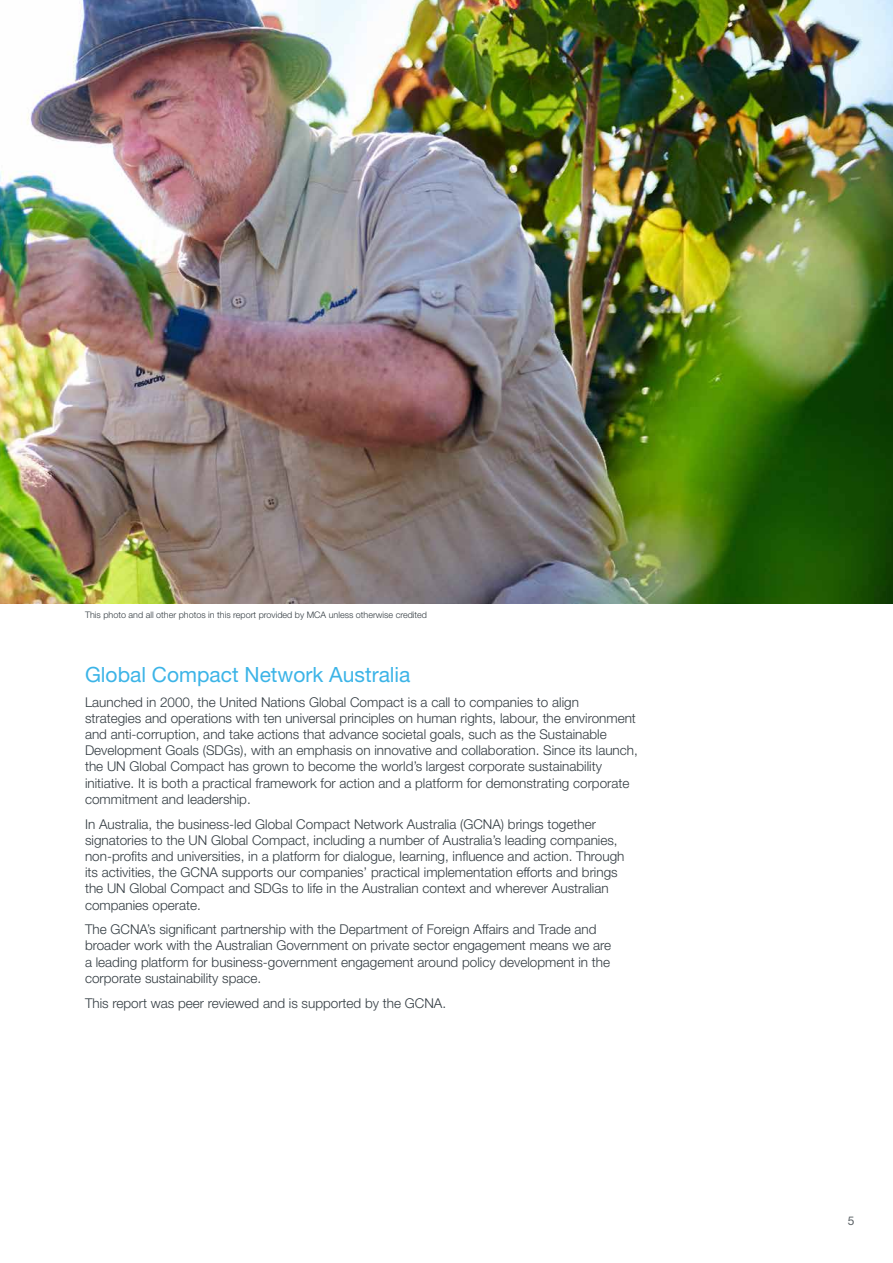
<style>
.page{position:relative;width:893px;height:1263px;background:#fff}
.page>*{position:absolute;margin:0;border:0;box-sizing:border-box;transform-origin:0 0}
.t1{font:21px "Helvetica Neue LT Std";color:#3cb4e7}
.t2{font:300 13.5px/16.2px "Helvetica Neue LT Std";color:#333c42}
.t3{font:12px "Helvetica Neue LT Std";color:#5c6266}
.t4{font:300 9px "Helvetica Neue LT Std";color:#333c42}
</style>
<div class="page">
<img style="left:0;top:0;width:893px;height:603px">
<p class="t4" style="left:85px;top:609px;width:344px">This photo and all other photos in this report provided by MCA unless otherwise credited</p>
<h1 class="t1" style="left:85px;top:662px;width:327px">Global Compact Network Australia</h1>
<p class="t2" style="left:85px;top:693px;width:554px">Launched in 2000, the United Nations Global Compact is a call to companies to align strategies and operations with ten universal principles on human rights, labour, the environment and anti-corruption, and take actions that advance societal goals, such as the Sustainable Development Goals (SDGs), with an emphasis on innovative and collaboration. Since its launch, the UN Global Compact has grown to become the world’s largest corporate sustainability initiative. It is both a practical framework for action and a platform for demonstrating corporate commitment and leadership.</p>
<p class="t2" style="left:85px;top:815px;width:541px">In Australia, the business-led Global Compact Network Australia (GCNA) brings together signatories to the UN Global Compact, including a number of Australia’s leading companies, non-profits and universities, in a platform for dialogue, learning, influence and action. Through its activities, the GCNA supports our companies’ practical implementation efforts and brings the UN Global Compact and SDGs to life in the Australian context and wherever Australian companies operate.</p>
<p class="t2" style="left:85px;top:921px;width:528px">The GCNA’s significant partnership with the Department of Foreign Affairs and Trade and broader work with the Australian Government on private sector engagement means we are a leading platform for business-government engagement around policy development in the corporate sustainability space.</p>
<p class="t2" style="left:85px;top:994px;width:363px">This report was peer reviewed and is supported by the GCNA.</p>
<p class="t3" style="left:848px;top:1213px;width:8px">5</p>
</div>
